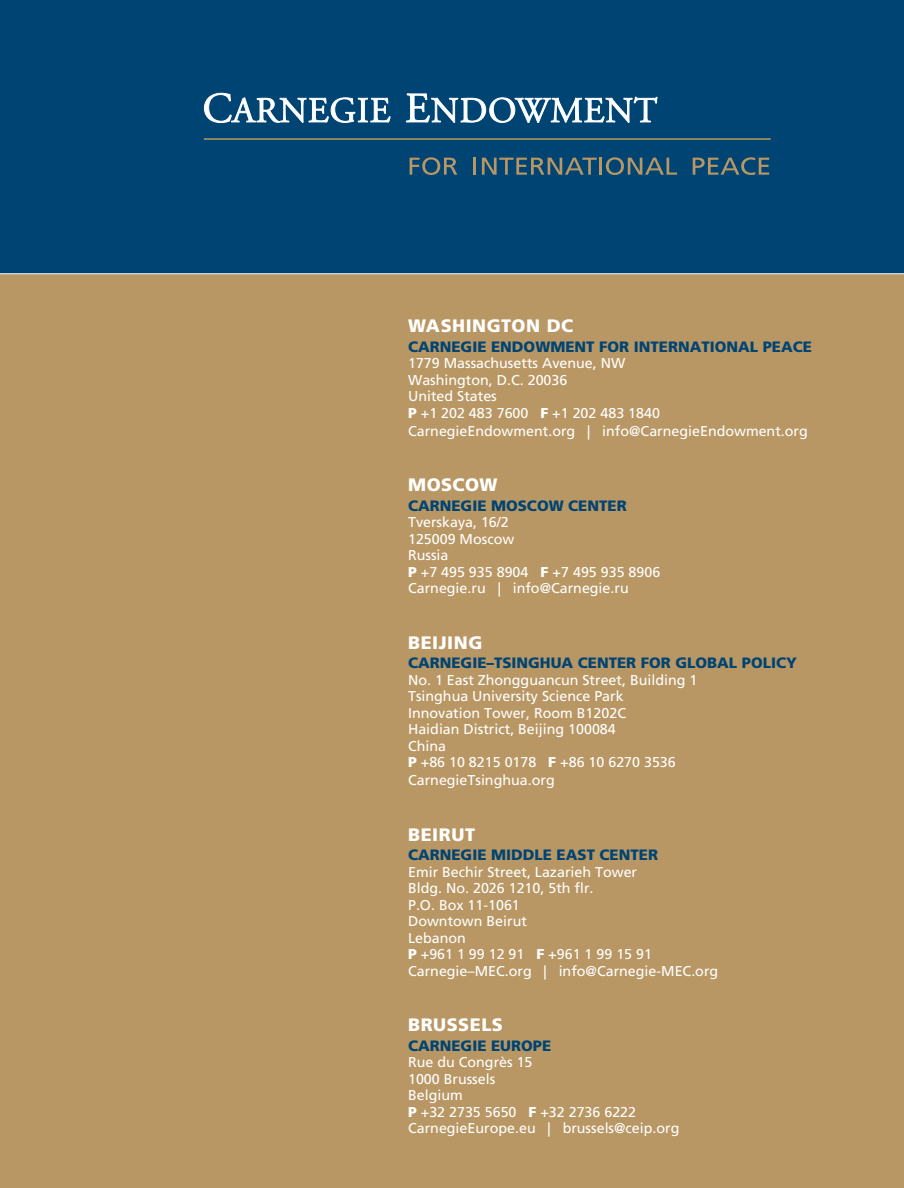
<style>
.page{position:relative;width:904px;height:1188px;background:#fff}
.page>*{position:absolute;margin:0;border:0;box-sizing:border-box;transform-origin:0 0}
.t1{font:900 18px "Frutiger";letter-spacing:.03em;color:#fff}
.t2{font:900 15px "Frutiger";color:#004473}
.t3{font:14.25px/16.5px "Frutiger";color:#fff}
.s1{font-weight:900}
</style>
<div class="page">
<div style="left:0;top:27px;width:903px;height:1161px;background:#b99764"></div>
<div style="left:0;top:0;width:903px;height:273px;background:#004473"></div>
<hr style="left:204px;top:138px;width:566px;height:2px;background:#b99764">
<svg style="left:204px;top:93px;width:186px;height:30px"></svg>
<svg style="left:406px;top:93px;width:251px;height:30px"></svg>
<svg style="left:409px;top:157px;width:48px;height:18px"></svg>
<hr style="left:473px;top:158px;width:3px;height:17px;background:#b99764">
<svg style="left:481px;top:157px;width:195px;height:18px"></svg>
<svg style="left:692px;top:157px;width:76px;height:18px"></svg>
<hr style="left:0;top:273px;width:903px;height:1px;background:#fff">
<p class="t1" style="left:408px;top:315px;width:167px">WASHINGTON DC</p>
<p class="t2" style="left:408px;top:337px;width:405px">CARNEGIE ENDOWMENT FOR INTERNATIONAL PEACE</p>
<p class="t3" style="left:408px;top:355px;width:218px">1779 Massachusetts Avenue, NW</p>
<p class="t3" style="left:408px;top:371px;width:161px">Washington D, C. . 20036</p>
<p class="t3" style="left:408px;top:388px;width:90px">United States</p>
<p class="t3" style="left:540px;top:404px;width:121px"><span class="s1">F</span> +1 202 483 1840</p>
<p class="t3" style="left:408px;top:404px;width:122px"><span class="s1">P</span> +1 202 483 7600</p>
<p class="t3" style="left:602px;top:422px;width:207px">info@CarnegieEndowment.org</p>
<p class="t3" style="left:408px;top:422px;width:169px">CarnegieEndowment.org</p>
<p class="t1" style="left:408px;top:474px;width:91px">MOSCOW</p>
<p class="t2" style="left:408px;top:496px;width:220px">CARNEGIE MOSCOW CENTER</p>
<p class="t3" style="left:408px;top:514px;width:108px">Tverskaya, 16/2<br>125009 Moscow<br>Russia</p>
<p class="t3" style="left:540px;top:563px;width:121px"><span class="s1">F</span> +7 495 935 8906</p>
<p class="t3" style="left:587px;top:422px;width:5px">|</p>
<p class="t3" style="left:512px;top:563px;width:117px;text-indent:-105px"><span class="s1">P</span> +7 495 935 8904 info@Carnegie.ru</p>
<p class="t3" style="left:497px;top:580px;width:5px">|</p>
<p class="t3" style="left:408px;top:580px;width:79px">Carnegie.ru</p>
<p class="t1" style="left:408px;top:631px;width:76px">BEIJING</p>
<p class="t2" style="left:408px;top:654px;width:390px">CARNEGIE–TSINGHUA CENTER FOR GLOBAL POLICY</p>
<p class="t3" style="left:408px;top:671px;width:291px">No 1. East Zhongguancun Street, Building 1</p>
<p class="t3" style="left:408px;top:688px;width:217px">Tsinghua University Science Park</p>
<p class="t3" style="left:408px;top:704px;width:219px">Innovation Tower, Room B1202C</p>
<p class="t3" style="left:408px;top:721px;width:209px">Haidian District, Beijing 100084</p>
<p class="t3" style="left:408px;top:737px;width:40px">China</p>
<p class="t3" style="left:548px;top:754px;width:129px"><span class="s1">F</span> +86 10 6270 3536</p>
<p class="t3" style="left:408px;top:753px;width:148px;line-height:18px"><span class="s1">P</span> +86 10 8215 0178<br>CarnegieTsinghua.org</p>
<p class="t1" style="left:408px;top:823px;width:68px">BEIRUT</p>
<p class="t2" style="left:408px;top:846px;width:251px">CARNEGIE MIDDLE EAST CENTER</p>
<p class="t3" style="left:408px;top:863px;width:230px">Emir Bechir Street, Lazarieh Tower</p>
<p class="t3" style="left:408px;top:880px;width:187px">Bldg. No. 2026 1210, 5th flr.</p>
<p class="t3" style="left:408px;top:896px;width:113px">O.P . Box 11-1061</p>
<p class="t3" style="left:408px;top:913px;width:120px">Downtown Beirut</p>
<p class="t3" style="left:408px;top:929px;width:59px">Lebanon</p>
<p class="t3" style="left:536px;top:946px;width:117px"><span class="s1">F</span> +961 1 99 15 91</p>
<p class="t3" style="left:408px;top:946px;width:118px"><span class="s1">P</span> +961 1 99 12 91</p>
<p class="t3" style="left:558px;top:962px;width:161px">info@Carnegie-MEC.org</p>
<p class="t3" style="left:543px;top:962px;width:5px">|</p>
<p class="t3" style="left:408px;top:962px;width:125px">Carnegie–MEC.org</p>
<p class="t1" style="left:408px;top:1014px;width:96px">BRUSSELS</p>
<p class="t2" style="left:408px;top:1036px;width:144px">CARNEGIE EUROPE</p>
<p class="t3" style="left:408px;top:1054px;width:126px">Rue du Congrès 15</p>
<p class="t3" style="left:408px;top:1070px;width:89px">1000 Brussels</p>
<p class="t3" style="left:408px;top:1087px;width:56px">Belgium</p>
<p class="t3" style="left:528px;top:1103px;width:109px"><span class="s1">F</span> +32 2736 6222</p>
<p class="t3" style="left:408px;top:1103px;width:110px"><span class="s1">P</span> +32 2735 5650</p>
<p class="t3" style="left:408px;top:1120px;width:129px">CarnegieEurope.eu</p>
<p class="t3" style="left:547px;top:1120px;width:5px">|</p>
<p class="t3" style="left:562px;top:1120px;width:118px">brussels@ceip.org</p>
</div>
